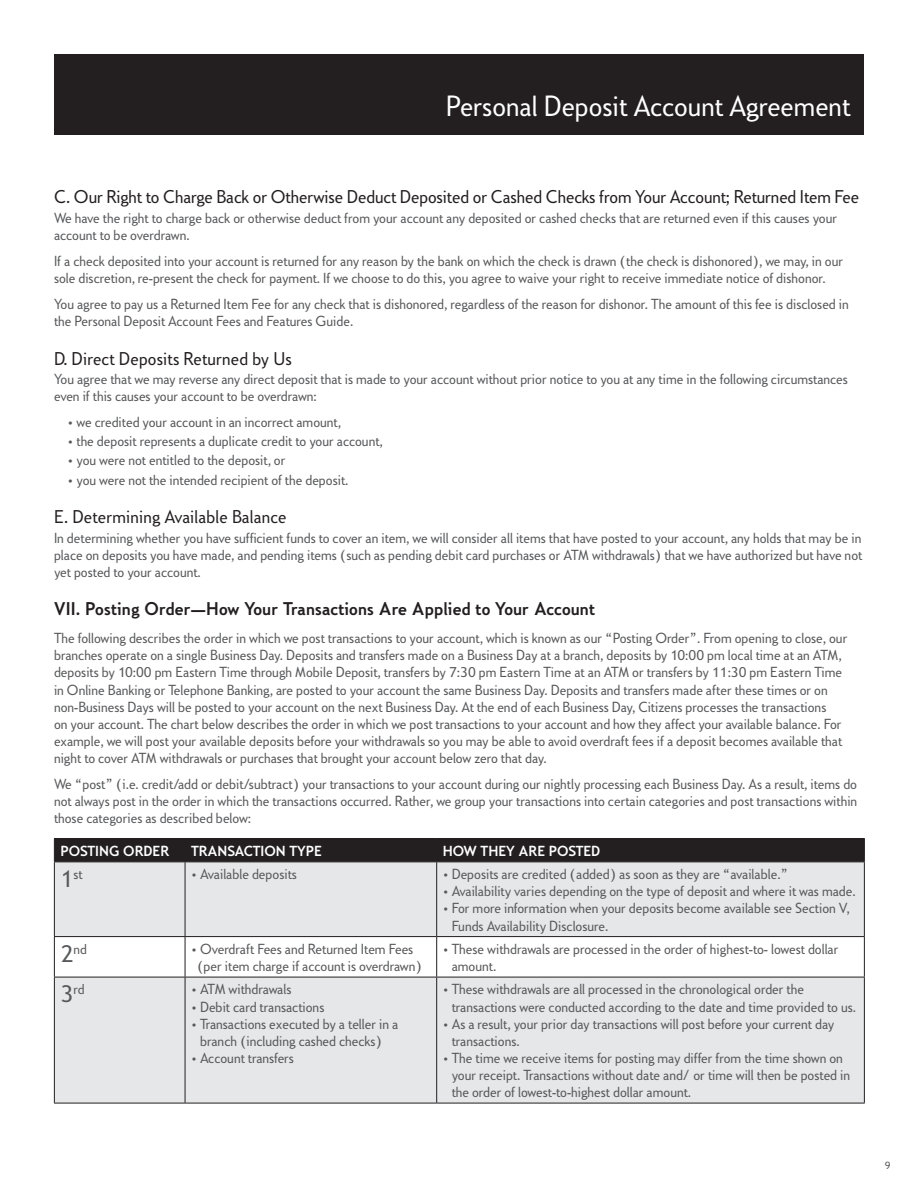
<style>
.page{position:relative;width:918px;height:1188px;background:#fff}
.page>*{position:absolute;margin:0;border:0;box-sizing:border-box;transform-origin:0 0}
.t1{font:28.5px "Citi Sans";color:#fff}
.t2{font:18px "Citi Sans";letter-spacing:-.005em;color:#231f20}
.t3{font:700 18px "Citi Sans";letter-spacing:.01em;color:#231f20}
.t4{font:14.25px/17.1px "Citi Sans";color:#57585a}
.t5{font:700 14.25px "Citi Sans";color:#fff}
.t6{font:13.95px "Citi Sans";color:#57585a}
.t7{font:10.5px "Citi Sans";color:#57585a}
.s1{font-size:24px}
</style>
<div class="page">
<div style="left:54px;top:54px;width:810px;height:81px;background:#231f20"></div>
<svg style="left:55px;top:863px;width:809px;height:240px;fill:#e6e7e9"></svg>
<hr style="left:54px;top:862px;width:1px;height:74px;background:#231f20">
<hr style="left:185px;top:862px;width:1px;height:74px;background:#231f20">
<hr style="left:436px;top:862px;width:1px;height:74px;background:#231f20">
<hr style="left:864px;top:862px;width:1px;height:74px;background:#231f20">
<hr style="left:54px;top:936px;width:131px;height:1px;background:#231f20">
<hr style="left:54px;top:937px;width:1px;height:40px;background:#231f20">
<hr style="left:185px;top:936px;width:252px;height:1px;background:#231f20">
<hr style="left:185px;top:937px;width:1px;height:40px;background:#231f20">
<hr style="left:437px;top:936px;width:428px;height:1px;background:#231f20">
<hr style="left:436px;top:937px;width:1px;height:40px;background:#231f20">
<hr style="left:864px;top:937px;width:1px;height:40px;background:#231f20">
<hr style="left:54px;top:977px;width:131px;height:1px;background:#231f20">
<hr style="left:54px;top:977px;width:1px;height:126px;background:#231f20">
<hr style="left:185px;top:977px;width:252px;height:1px;background:#231f20">
<hr style="left:185px;top:977px;width:1px;height:126px;background:#231f20">
<hr style="left:437px;top:977px;width:428px;height:1px;background:#231f20">
<hr style="left:436px;top:977px;width:1px;height:126px;background:#231f20">
<hr style="left:864px;top:977px;width:1px;height:126px;background:#231f20">
<div style="left:54px;top:838px;width:811px;height:24px;background:#231f20"></div>
<hr style="left:54px;top:862px;width:131px;height:1px;background:#231f20">
<hr style="left:185px;top:862px;width:252px;height:1px;background:#231f20">
<hr style="left:437px;top:862px;width:428px;height:1px;background:#231f20">
<hr style="left:54px;top:1103px;width:131px;height:1px;background:#231f20">
<hr style="left:185px;top:1103px;width:252px;height:1px;background:#231f20">
<hr style="left:437px;top:1103px;width:428px;height:1px;background:#231f20">
<h1 class="t1" style="left:446px;top:89px;width:406px">Personal Deposit Account Agreement</h1>
<p class="t2" style="left:54px;top:186px;width:807px">C. Our Right to Charge Back or Otherwise Deduct Deposited or Cashed Checks from Your Account; Returned Item Fee</p>
<p class="t4" style="left:54px;top:209px;width:785px">We have the right to charge back or otherwise deduct from your account any deposited or cashed checks that are returned even if this causes your account to be overdrawn.</p>
<p class="t4" style="left:54px;top:252px;width:791px">If a check deposited into your account is returned for any reason by the bank on which the check is drawn (the check is dishonored), we may, in our sole discretion, re-present the check for payment. If we choose to do this, you agree to waive your right to receive immediate notice of dishonor.</p>
<p class="t4" style="left:54px;top:295px;width:796px">You agree to pay us a Returned Item Fee for any check that is dishonored, regardless of the reason for dishonor. The amount of this fee is disclosed in the Personal Deposit Account Fees and Features Guide.</p>
<p class="t2" style="left:54px;top:348px;width:239px">D. Direct Deposits Returned by Us</p>
<p class="t4" style="left:54px;top:370px;width:795px">You agree that we may reverse any direct deposit that is made to your account without prior notice to you at any time in the following circumstances even if this causes your account to be overdrawn:</p>
<p class="t4" style="left:67px;top:413px;width:275px">• we credited your account in an incorrect amount,</p>
<p class="t4" style="left:67px;top:432px;width:317px">• the deposit represents a duplicate credit to your account,</p>
<p class="t4" style="left:67px;top:452px;width:220px">• you were not entitled to the deposit, or</p>
<p class="t4" style="left:67px;top:471px;width:283px">• you were not the intended recipient of the deposit.</p>
<p class="t2" style="left:54px;top:506px;width:234px">E. Determining Available Balance</p>
<p class="t4" style="left:54px;top:529px;width:810px;text-align:justify">In determining whether you have sufficient funds to cover an item, we will consider all items that have posted to your account, any holds that may be in place on deposits you have made, and pending items (such as pending debit card purchases or ATM withdrawals) that we have authorized but have not yet posted to your account.</p>
<p class="t3" style="left:54px;top:598px;width:543px">VII. Posting Order—How Your Transactions Are Applied to Your Account</p>
<p class="t4" style="left:54px;top:629px;width:795px">The following describes the order in which we post transactions to your account, which is known as our “Posting Order”. From opening to close, our branches operate on a single Business Day. Deposits and transfers made on a Business Day at a branch, deposits by 10:00 pm local time at an ATM, deposits by 10:00 pm Eastern Time through Mobile Deposit, transfers by 7:30 pm Eastern Time at an ATM or transfers by 11:30 pm Eastern Time in Online Banking or Telephone Banking, are posted to your account the same Business Day. Deposits and transfers made after these times or on non-Business Days will be posted to your account on the next Business Day. At the end of each Business Day, Citizens processes the transactions<br>on your account. The chart below describes the order in which we post transactions to your account and how they affect your available balance. For example, we will post your available deposits before your withdrawals so you may be able to avoid overdraft fees if a deposit becomes available that night to cover ATM withdrawals or purchases that brought your account below zero that day.</p>
<p class="t4" style="left:54px;top:775px;width:805px;text-align:justify">We “post” (i.e. credit/add or debit/subtract) your transactions to your account during our nightly processing each Business Day. As a result, items do not always post in the order in which the transactions occurred. Rather, we group your transactions into certain categories and post transactions within those categories as described below:</p>
<p class="t5" style="left:60px;top:842px;width:110px">POSTING ORDER</p>
<p class="t5" style="left:191px;top:842px;width:132px">TRANSACTION TYPE</p>
<p class="t5" style="left:443px;top:842px;width:159px">HOW THEY ARE POSTED</p>
<p class="t6" style="left:60px;top:866px;width:24px"><span class="s1">1</span>st</p>
<p class="t4" style="left:191px;top:865px;width:107px">• Available deposits</p>
<p class="t4" style="left:443px;top:865px;width:347px">• Deposits are credited (added) as soon as they are “available.”</p>
<p class="t4" style="left:443px;top:883px;width:415px">• Availability varies depending on the type of deposit and where it was made.</p>
<p class="t4" style="left:452px;top:900px;width:400px;text-indent:-9px">• For more information when your deposits become available see Section V,<br>Funds Availability Disclosure.</p>
<p class="t6" style="left:60px;top:941px;width:28px"><span class="s1">2</span>nd</p>
<p class="t4" style="left:197px;top:940px;width:227px;text-indent:-6px">• Overdraft Fees and Returned Item Fees (per item charge if account is overdrawn)</p>
<p class="t4" style="left:452px;top:940px;width:388px;text-indent:-9px">• These withdrawals are processed in the order of highest-to- lowest dollar amount.</p>
<p class="t6" style="left:60px;top:981px;width:26px"><span class="s1">3</span>rd</p>
<p class="t4" style="left:191px;top:981px;width:102px">• ATM withdrawals</p>
<p class="t4" style="left:191px;top:998px;width:135px">• Debit card transactions</p>
<p class="t4" style="left:191px;top:1015px;width:209px;text-align:center">• Transactions executed by a teller in a branch (including cashed checks)</p>
<p class="t4" style="left:191px;top:1049px;width:104px">• Account transfers</p>
<p class="t4" style="left:452px;top:981px;width:406px;text-indent:-9px">• These withdrawals are all processed in the chronological order the transactions were conducted according to the date and time provided to us.</p>
<p class="t4" style="left:452px;top:1015px;width:384px;text-indent:-9px">• As a result, your prior day transactions will post before your current day transactions.</p>
<p class="t4" style="left:452px;top:1049px;width:400px;text-indent:-9px">• The time we receive items for posting may differ from the time shown on your receipt. Transactions without date and/ or time will then be posted in the order of lowest-to-highest dollar amount.</p>
<p class="t7" style="left:885px;top:1159px;width:7px">9</p>
</div>
